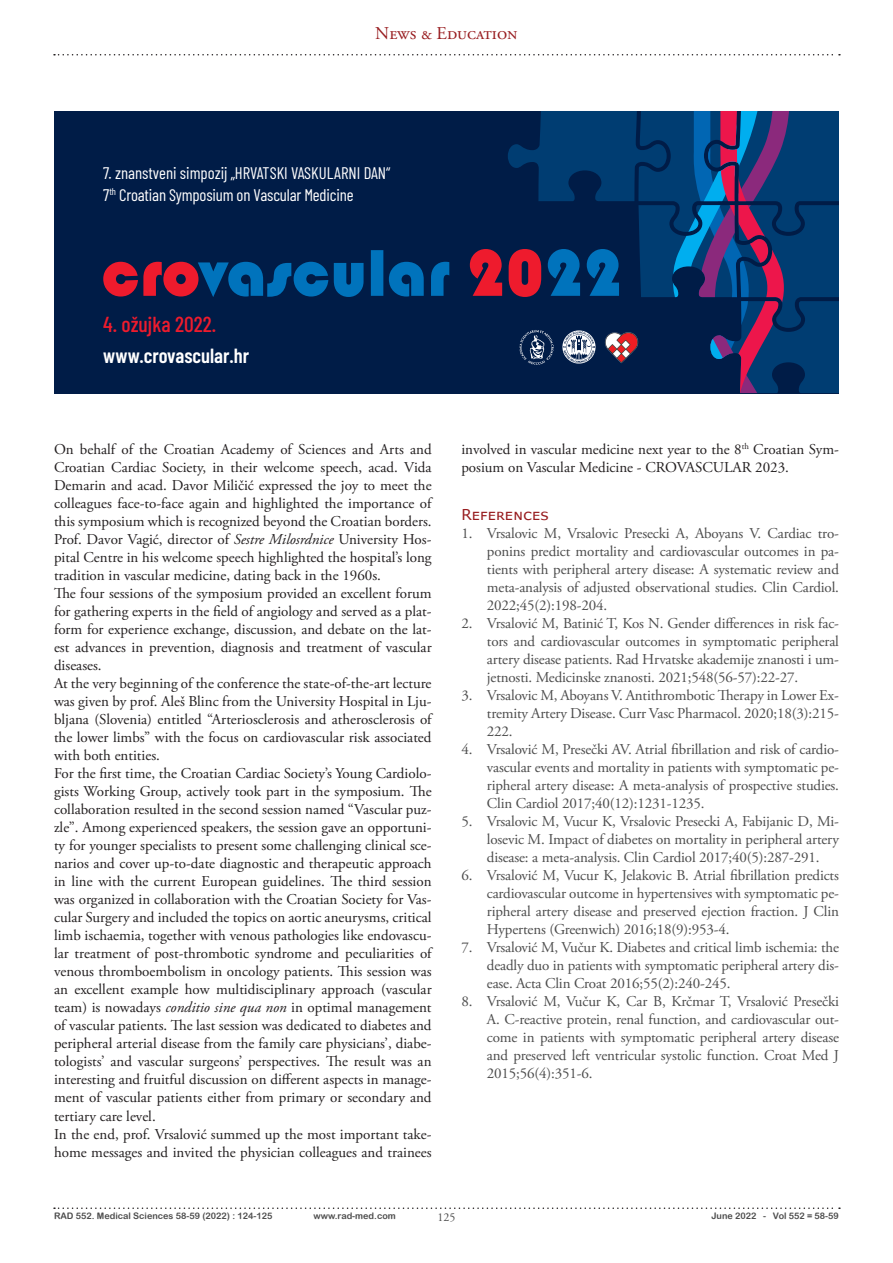
<style>
.page{position:relative;width:893px;height:1263px;background:#fff}
.page>*{position:absolute;margin:0;border:0;box-sizing:border-box;transform-origin:0 0}
.t1{font:500 21.6px "Barlow Condensed";color:#ee1b2d}
.t2{font:600 20.4px "Barlow Condensed";color:#fff}
.t3{font:18px "Adobe Garamond Pro";color:#981d20}
.t4{font:16.8px/22px "Barlow Condensed";letter-spacing:-.01em;color:#fff}
.t5{font:15px/18px "Adobe Garamond Pro";color:#231f20}
.t6{font:15px/18px "Adobe Garamond Pro";letter-spacing:-.01em;color:#4c4c4c;text-align:justify}
.t7{font:15px "Verdana";color:#981d20}
.t8{font:12px "Adobe Garamond Pro";color:#4c4c4c}
.t9{font:9px "Arial Rounded MT Bold";color:#4c4c4c}
.s1{font-style:italic}
</style>
<div class="page">
<svg style="left:54px;top:54px;width:786px;height:2px"></svg>
<svg style="left:54px;top:1207px;width:786px;height:2px"></svg>
<div style="left:54px;top:111px;width:785px;height:282px;background:#001c47"></div>
<svg style="left:103px;top:250px;width:346px;height:47px"></svg>
<svg style="left:470px;top:111px;width:369px;height:282px"></svg>
<p class="t3" style="left:375px;top:23px;width:144px">News &amp; Education</p>
<p class="t4" style="left:103px;top:160px;width:289px">7. znanstveni simpozij „HRVATSKI VASKULARNI DAN“<br>7<sup>th</sup> Croatian Symposium on Vascular Medicine</p>
<h1 class="t1" style="left:103px;top:309px;width:114px">4. ožujka 2022.</h1>
<h2 class="t2" style="left:103px;top:341px;width:147px">www.crovascular.hr</h2>
<p class="t5" style="left:54px;top:441px;width:379px">On behalf of the Croatian Academy of Sciences and Arts and Croatian Cardiac Society, in their welcome speech, acad. Vida Demarin and acad. Davor Miličić expressed the joy to meet the colleagues face-to-face again and highlighted the importance of this symposium which is recognized beyond the Croatian borders.<br>Prof. Davor Vagić, director of <span class="s1">Sestre Milosrdnice</span> University Hos&shy;pital Centre in his welcome speech highlighted the hospital’s long tradition in vascular medicine, dating back in the 1960s.<br>The four sessions of the symposium provided an excellent forum for gathering experts in the field of angiology and served as a plat&shy;form for experience exchange, discussion, and debate on the lat&shy;est advances in prevention, diagnosis and treatment of vascular diseases.<br>At the very beginning of the conference the state-of-the-art lecture was given by prof. Aleš Blinc from the University Hospital in Lju&shy;bljana (Slovenia) entitled “Arteriosclerosis and atherosclerosis of the lower limbs” with the focus on cardiovascular risk associated with both entities.<br>For the first time, the Croatian Cardiac Society’s Young Cardiolo&shy;gists Working Group, actively took part in the symposium. The collaboration resulted in the second session named “Vascular puz&shy;zle”. Among experienced speakers, the session gave an opportuni&shy;ty for younger specialists to present some challenging clinical sce&shy;narios and cover up-to-date diagnostic and therapeutic approach in line with the current European guidelines. The third session was organized in collaboration with the Croatian Society for Vas&shy;cular Surgery and included the topics on aortic aneurysms, critical limb ischaemia, together with venous pathologies like endovascu&shy;lar treatment of post-thrombotic syndrome and peculiarities of venous thromboembolism in oncology patients. This session was an excellent example how multidisciplinary approach (vascular team) is nowadays <span class="s1">conditio sine qua non</span> in optimal management of vascular patients. The last session was dedicated to diabetes and peripheral arterial disease from the family care physicians’, diabe&shy;tologists’ and vascular surgeons’ perspectives. The result was an interesting and fruitful discussion on different aspects in manage&shy;ment of vascular patients either from primary or secondary and tertiary care level.<br>In the end, prof. Vrsalović summed up the most important take&shy;home messages and invited the physician colleagues and trainees</p>
<p class="t5" style="left:461px;top:441px;width:379px">involved in vascular medicine next year to the 8<sup>th</sup> Croatian Sym&shy;posium on Vascular Medicine - CROVASCULAR 2023.</p>
<p class="t7" style="left:461px;top:505px;width:89px">References</p>
<p class="t6" style="left:487px;top:525px;width:354px;text-indent:-26px">1. Vrsalovic M, Vrsalovic Presecki A, Aboyans V. Cardiac tro&shy;ponins predict mortality and cardiovascular outcomes in pa&shy;tients with peripheral artery disease: A systematic review and meta-analysis of adjusted observational studies. Clin Cardiol.<br>2022;45(2):198-204.</p>
<p class="t6" style="left:487px;top:615px;width:354px;text-indent:-26px">2. Vrsalović M, Batinić T, Kos N. Gender differences in risk fac&shy;tors and cardiovascular outcomes in symptomatic peripheral artery disease patients. Rad Hrvatske akademije znanosti i um&shy;jetnosti. Medicinske znanosti. 2021;548(56-57):22-27.</p>
<p class="t6" style="left:487px;top:687px;width:354px;text-indent:-26px">3. Vrsalovic M, Aboyans V. Antithrombotic Therapy in Lower Ex&shy;tremity Artery Disease. Curr Vasc Pharmacol. 2020;18(3):215- 222.</p>
<p class="t6" style="left:487px;top:741px;width:354px;text-indent:-26px">4. Vrsalović M, Presečki AV. Atrial fibrillation and risk of cardio&shy;vascular events and mortality in patients with symptomatic pe&shy;ripheral artery disease: A meta-analysis of prospective studies.<br>Clin Cardiol 2017;40(12):1231-1235.</p>
<p class="t6" style="left:487px;top:813px;width:354px;text-indent:-26px">5. Vrsalovic M, Vucur K, Vrsalovic Presecki A, Fabijanic D, Mi&shy;losevic M. Impact of diabetes on mortality in peripheral artery disease: a meta-analysis. Clin Cardiol 2017;40(5):287-291.</p>
<p class="t6" style="left:487px;top:867px;width:354px;text-indent:-26px">6. Vrsalović M, Vucur K, Jelakovic B. Atrial fibrillation predicts cardiovascular outcome in hypertensives with symptomatic pe&shy;ripheral artery disease and preserved ejection fraction. J Clin Hypertens (Greenwich) 2016;18(9):953-4.</p>
<p class="t6" style="left:487px;top:939px;width:354px;text-indent:-26px">7. Vrsalović M, Vučur K. Diabetes and critical limb ischemia: the deadly duo in patients with symptomatic peripheral artery dis&shy;ease. Acta Clin Croat 2016;55(2):240-245.</p>
<p class="t6" style="left:487px;top:993px;width:354px;text-indent:-26px">8. Vrsalović M, Vučur K, Car B, Krčmar T, Vrsalović Presečki A. C-reactive protein, renal function, and cardiovascular out&shy;come in patients with symptomatic peripheral artery disease and preserved left ventricular systolic function. Croat Med J 2015;56(4):351-6.</p>
<p class="t9" style="left:54px;top:1210px;width:220px">RAD 552. Medical Sciences 58-59 (2022) : 124-125</p>
<p class="t9" style="left:314px;top:1210px;width:84px">www.rad-med.com</p>
<p class="t8" style="left:437px;top:1210px;width:19px">125</p>
<p class="t9" style="left:711px;top:1210px;width:129px">June 2022 - Vol 552 = 58-59</p>
</div>
